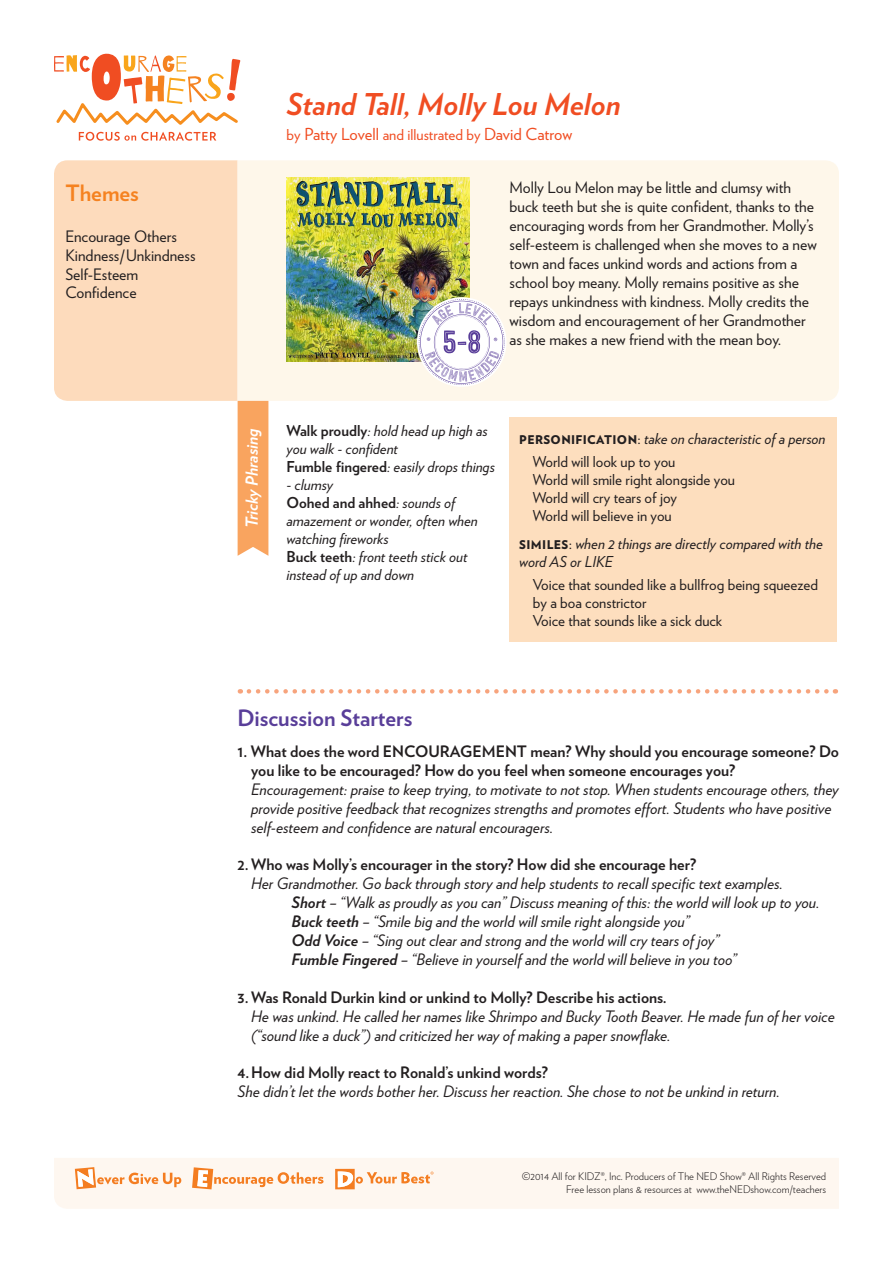
<style>
.page{position:relative;width:893px;height:1263px;background:#fff}
.page>*{position:absolute;margin:0;border:0;box-sizing:border-box;transform-origin:0 0}
.t1{font:italic 700 30px "Verlag";color:#f04d22}
.t2{font:700 22.5px "Verlag";color:#593e99}
.t3{font:700 22.5px "Verlag";color:#f58220}
.t4{font:italic 700 16.65px "Verlag";color:#fff}
.t5{font:16.5px "Verlag";color:#f04d22}
.t6{font:italic 15.75px/18.9px "Verlag";color:#231f20}
.t7{font:15.75px/18.9px "Verlag";color:#231f20}
.t8{font:700 15.75px "Verlag";color:#231f20}
.t9{font:italic 15px/18px "Verlag";color:#231f20}
.t10{font:15px/18px "Verlag";color:#231f20}
.t11{font:300 10.5px/12.6px "Verlag";color:#231f20;text-align:right}
.s1{font-size:15px}
.s2{font-weight:700;font-style:normal}
.s3{font-weight:900;font-style:normal;font-size:12px}
.s4{font-style:normal}
.s5{font-weight:700}
</style>
<div class="page">
<svg style="left:54px;top:1158px;width:785px;height:51px"></svg>
<svg style="left:54px;top:54px;width:187px;height:87px"></svg>
<div style="left:268px;top:160px;width:571px;height:241px;background:#fef7ea"></div>
<svg style="left:54px;top:160px;width:214px;height:396px"></svg>
<img style="left:286px;top:177px;width:184px;height:184px">
<svg style="left:249px;top:689px;width:587px;height:4px"></svg>
<div style="left:510px;top:417px;width:327px;height:224px;background:#fddebe"></div>
<svg style="left:419px;top:299px;width:86px;height:86px"></svg>
<p class="t3" style="left:65px;top:175px;width:75px">Themes</p>
<p class="t7" style="left:65px;top:226px;width:113px">Encourage Others</p>
<p class="t7" style="left:65px;top:245px;width:132px">Kindness/Unkindness</p>
<p class="t7" style="left:65px;top:264px;width:75px">Self-Esteem</p>
<p class="t7" style="left:65px;top:282px;width:73px">Confidence</p>
<p class="t1" style="left:286px;top:80px;width:336px">Stand Tall, Molly Lou Melon</p>
<p class="t5" style="left:286px;top:122px;width:287px"><span class="s1">by</span> Patty Lovell <span class="s1">and illustrated by</span> David Catrow</p>
<p class="t7" style="left:510px;top:177px;width:309px">Molly Lou Melon may be little and clumsy with buck teeth but she is quite confident, thanks to the encouraging words from her Grandmother. Molly’s self-esteem is challenged when she moves to a new town and faces unkind words and actions from a school boy meany. Molly remains positive as she repays unkindness with kindness. Molly credits the wisdom and encouragement of her Grandmother as she makes a new friend with the mean boy.</p>
<p class="t4" style="left:239px;top:528px;width:102px;rotate:-90deg">Tricky Phrasing</p>
<p class="t9" style="left:286px;top:420px;width:203px"><span class="s2">Walk proudly</span>: hold head up high as you walk - confident</p>
<p class="t9" style="left:286px;top:456px;width:210px"><span class="s2">Fumble fingered</span>: easily drops things</p>
<p class="t9" style="left:286px;top:474px;width:48px">- clumsy</p>
<p class="t9" style="left:286px;top:492px;width:193px"><span class="s2">Oohed and ahhed</span>: sounds of amazement or wonder, often when watching fireworks</p>
<p class="t9" style="left:286px;top:546px;width:183px"><span class="s2">Buck teeth</span>: front teeth stick out instead of up and down</p>
<p class="t9" style="left:519px;top:429px;width:308px"><span class="s3">PERSONIFICATION</span><span class="s4">:</span> take on characteristic of a person</p>
<p class="t10" style="left:533px;top:452px;width:144px">World will look up to you</p>
<p class="t10" style="left:533px;top:470px;width:204px">World will smile right alongside you</p>
<p class="t10" style="left:533px;top:488px;width:146px">World will cry tears of joy</p>
<p class="t10" style="left:533px;top:506px;width:141px">World will believe in you</p>
<p class="t9" style="left:519px;top:534px;width:305px"><span class="s3">SIMILES</span><span class="s4">:</span> when 2 things are directly compared with the word AS or LIKE</p>
<p class="t10" style="left:533px;top:575px;width:287px">Voice that sounded like a bullfrog being squeezed by a boa constrictor</p>
<p class="t10" style="left:533px;top:611px;width:191px">Voice that sounds like a sick duck</p>
<p class="t2" style="left:238px;top:700px;width:176px">Discussion Starters</p>
<p class="t6" style="left:251px;top:741px;width:589px;text-indent:-14px"><span class="s2">1. What does the word ENCOURAGEMENT mean? Why should you encourage someone? Do you like to be encouraged? How do you feel when someone encourages you?<br></span>Encouragement: praise to keep trying, to motivate to not stop. When students encourage others, they provide positive feedback that recognizes strengths and promotes effort. Students who have positive self-esteem and confidence are natural encouragers.</p>
<p class="t6" style="left:251px;top:854px;width:533px;text-indent:-14px"><span class="s2">2.Who was Molly’s encourager in the story? How did she encourage her?<br></span>Her Grandmother. Go back through story and help students to recall specific text examples.</p>
<p class="t6" style="left:292px;top:892px;width:529px"><span class="s5">Short</span> – “Walk as proudly as you can” Discuss meaning of this: the world will look up to you.</p>
<p class="t6" style="left:292px;top:911px;width:400px"><span class="s5">Buck teeth</span> – “Smile big and the world will smile right alongside you”</p>
<p class="t6" style="left:292px;top:930px;width:429px"><span class="s5">Odd Voice</span> – “Sing out clear and strong and the world will cry tears of joy”</p>
<p class="t6" style="left:292px;top:949px;width:447px"><span class="s5">Fumble Fingered</span> – “Believe in yourself and the world will believe in you too”</p>
<p class="t8" style="left:238px;top:985px;width:431px">3. Was Ronald Durkin kind or unkind to Molly? Describe his actions.</p>
<p class="t6" style="left:251px;top:1005px;width:585px">He was unkind. He called her names like Shrimpo and Bucky Tooth Beaver. He made fun of her voice (“sound like a duck”) and criticized her way of making a paper snowflake.</p>
<p class="t8" style="left:238px;top:1060px;width:312px">4.How did Molly react to Ronald’s unkind words?</p>
<p class="t6" style="left:238px;top:1081px;width:544px">She didn’t let the words bother her. Discuss her reaction. She chose to not be unkind in return.</p>
<p class="t11" style="left:522px;top:1169px;width:306px">©2014 All for KIDZ®, Inc. Producers of The NED Show® All Rights Reserved<br>Free lesson plans &amp; resources at www.theNEDshow.com/teachers</p>
</div>
